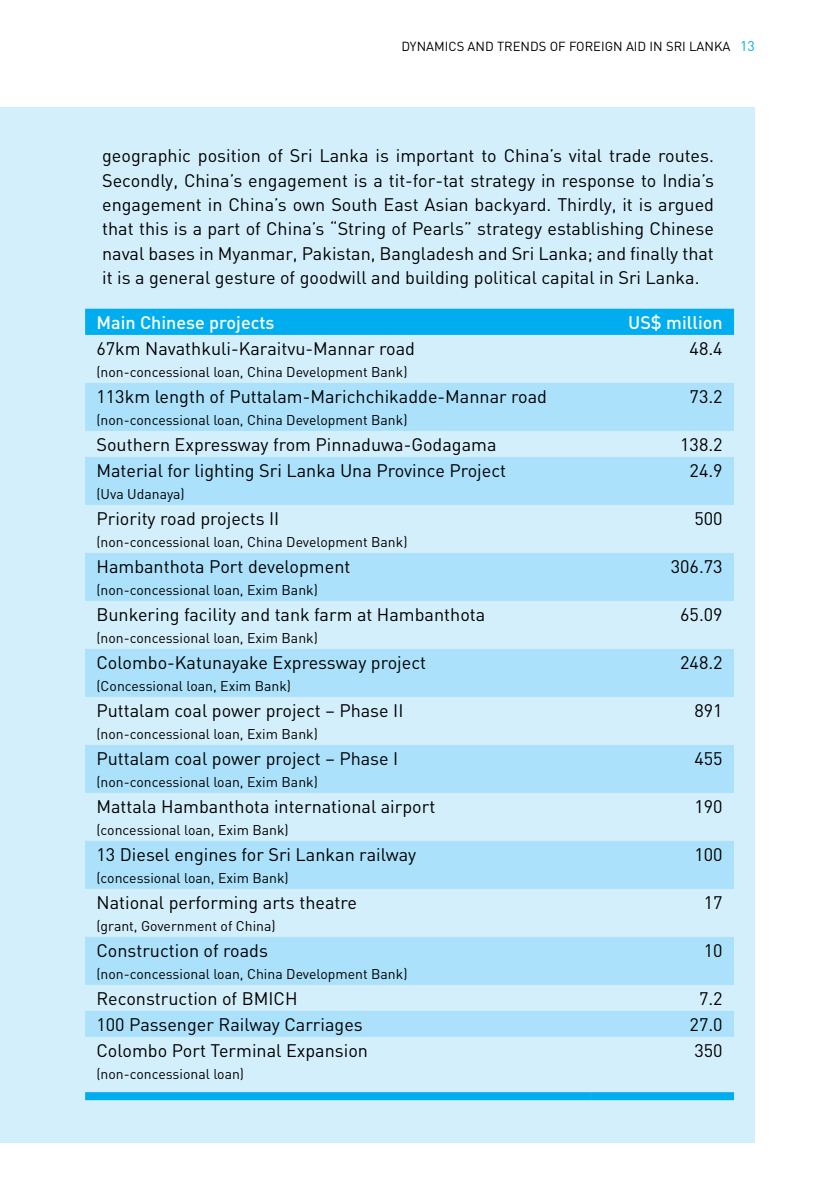
<style>
.page{position:relative;width:840px;height:1191px;background:#fff}
.page>*{position:absolute;margin:0;border:0;box-sizing:border-box;transform-origin:0 0}
.t1{font:18px/24.4px "DIN";color:#000;text-align:justify}
.t2{font:500 18px "DIN";color:#fff}
.t3{font:14px "DIN";color:#000}
.t4{font:13px "DIN";color:#000}
.s1{font-size:14px;color:#00aeef}
</style>
<div class="page">
<div style="left:0;top:108px;width:754px;height:1034px;background:#d4effc"></div>
<div style="left:85px;top:309px;width:648px;height:26px;background:#00aeef"></div>
<svg style="left:85px;top:383px;width:648px;height:653px;fill:#abe1fa"></svg>
<div style="left:85px;top:1092px;width:505px;height:8px;background:#00aeef"></div>
<div style="left:590px;top:1092px;width:143px;height:8px;background:#00aeef"></div>
<p class="t4" style="left:401px;top:38px;width:355px">DYNAMICS AND TRENDS OF FOREIGN AID IN SRI LANKA <span class="s1">13</span></p>
<p class="t1" style="left:102px;top:143px;width:613px">geographic position of Sri Lanka is important to China’s vital trade routes.<br>Secondly, China’s engagement is a tit-for-tat strategy in response to India’s engagement in China’s own South East Asian backyard. Thirdly, it is argued that this is a part of China’s “String of Pearls” strategy establishing Chinese naval bases in Myanmar, Pakistan, Bangladesh and Sri Lanka; and finally that it is a general gesture of goodwill and building political capital in Sri Lanka.</p>
<p class="t2" style="left:96px;top:311px;width:179px">Main Chinese projects</p>
<p class="t2" style="left:627px;top:311px;width:96px">US$ million</p>
<p class="t1" style="left:96px;top:336px;width:320px">67km Navathkuli-Karaitvu-Mannar road</p>
<p class="t3" style="left:96px;top:363px;width:312px">(non-concessional loan, China Development Bank)</p>
<p class="t1" style="left:689px;top:336px;width:35px">48.4</p>
<p class="t1" style="left:96px;top:384px;width:452px">113km length of Puttalam-Marichchikadde-Mannar road</p>
<p class="t3" style="left:96px;top:411px;width:312px">(non-concessional loan, China Development Bank)</p>
<p class="t1" style="left:689px;top:384px;width:35px">73.2</p>
<p class="t1" style="left:96px;top:432px;width:401px">Southern Expressway from Pinnaduwa-Godagama</p>
<p class="t1" style="left:679px;top:432px;width:44px">138.2</p>
<p class="t1" style="left:96px;top:458px;width:411px">Material for lighting Sri Lanka Una Province Project</p>
<p class="t3" style="left:96px;top:485px;width:90px">(Uva Udanaya)</p>
<p class="t1" style="left:689px;top:458px;width:35px">24.9</p>
<p class="t1" style="left:96px;top:506px;width:184px">Priority road projects II</p>
<p class="t3" style="left:96px;top:533px;width:312px">(non-concessional loan, China Development Bank)</p>
<p class="t1" style="left:694px;top:506px;width:30px">500</p>
<p class="t1" style="left:96px;top:554px;width:255px">Hambanthota Port development</p>
<p class="t3" style="left:96px;top:581px;width:223px">(non-concessional loan, Exim Bank)</p>
<p class="t1" style="left:670px;top:554px;width:53px">306.73</p>
<p class="t1" style="left:96px;top:602px;width:390px">Bunkering facility and tank farm at Hambanthota</p>
<p class="t3" style="left:96px;top:629px;width:223px">(non-concessional loan, Exim Bank)</p>
<p class="t1" style="left:679px;top:602px;width:44px">65.09</p>
<p class="t1" style="left:96px;top:650px;width:331px">Colombo-Katunayake Expressway project</p>
<p class="t3" style="left:96px;top:677px;width:196px">(Concessional loan, Exim Bank)</p>
<p class="t1" style="left:679px;top:650px;width:44px">248.2</p>
<p class="t1" style="left:96px;top:698px;width:308px">Puttalam coal power project – Phase II</p>
<p class="t3" style="left:96px;top:725px;width:223px">(non-concessional loan, Exim Bank)</p>
<p class="t1" style="left:694px;top:698px;width:30px">891</p>
<p class="t1" style="left:96px;top:746px;width:303px">Puttalam coal power project – Phase I</p>
<p class="t3" style="left:96px;top:773px;width:223px">(non-concessional loan, Exim Bank)</p>
<p class="t1" style="left:694px;top:746px;width:30px">455</p>
<p class="t1" style="left:96px;top:794px;width:340px">Mattala Hambanthota international airport</p>
<p class="t3" style="left:96px;top:821px;width:194px">(concessional loan, Exim Bank)</p>
<p class="t1" style="left:694px;top:794px;width:30px">190</p>
<p class="t1" style="left:96px;top:842px;width:321px">13 Diesel engines for Sri Lankan railway</p>
<p class="t3" style="left:96px;top:869px;width:194px">(concessional loan, Exim Bank)</p>
<p class="t1" style="left:694px;top:842px;width:30px">100</p>
<p class="t1" style="left:96px;top:890px;width:262px">National performing arts theatre</p>
<p class="t3" style="left:96px;top:917px;width:181px">(grant, Government of China)</p>
<p class="t1" style="left:703px;top:890px;width:20px">17</p>
<p class="t1" style="left:96px;top:938px;width:173px">Construction of roads</p>
<p class="t3" style="left:96px;top:965px;width:312px">(non-concessional loan, China Development Bank)</p>
<p class="t1" style="left:703px;top:938px;width:20px">10</p>
<p class="t1" style="left:96px;top:986px;width:202px">Reconstruction of BMICH</p>
<p class="t1" style="left:698px;top:986px;width:25px">7.2</p>
<p class="t1" style="left:96px;top:1012px;width:268px">100 Passenger Railway Carriages</p>
<p class="t1" style="left:689px;top:1012px;width:35px">27.0</p>
<p class="t1" style="left:96px;top:1038px;width:273px">Colombo Port Terminal Expansion</p>
<p class="t3" style="left:96px;top:1065px;width:149px">(non-concessional loan)</p>
<p class="t1" style="left:694px;top:1038px;width:30px">350</p>
</div>
